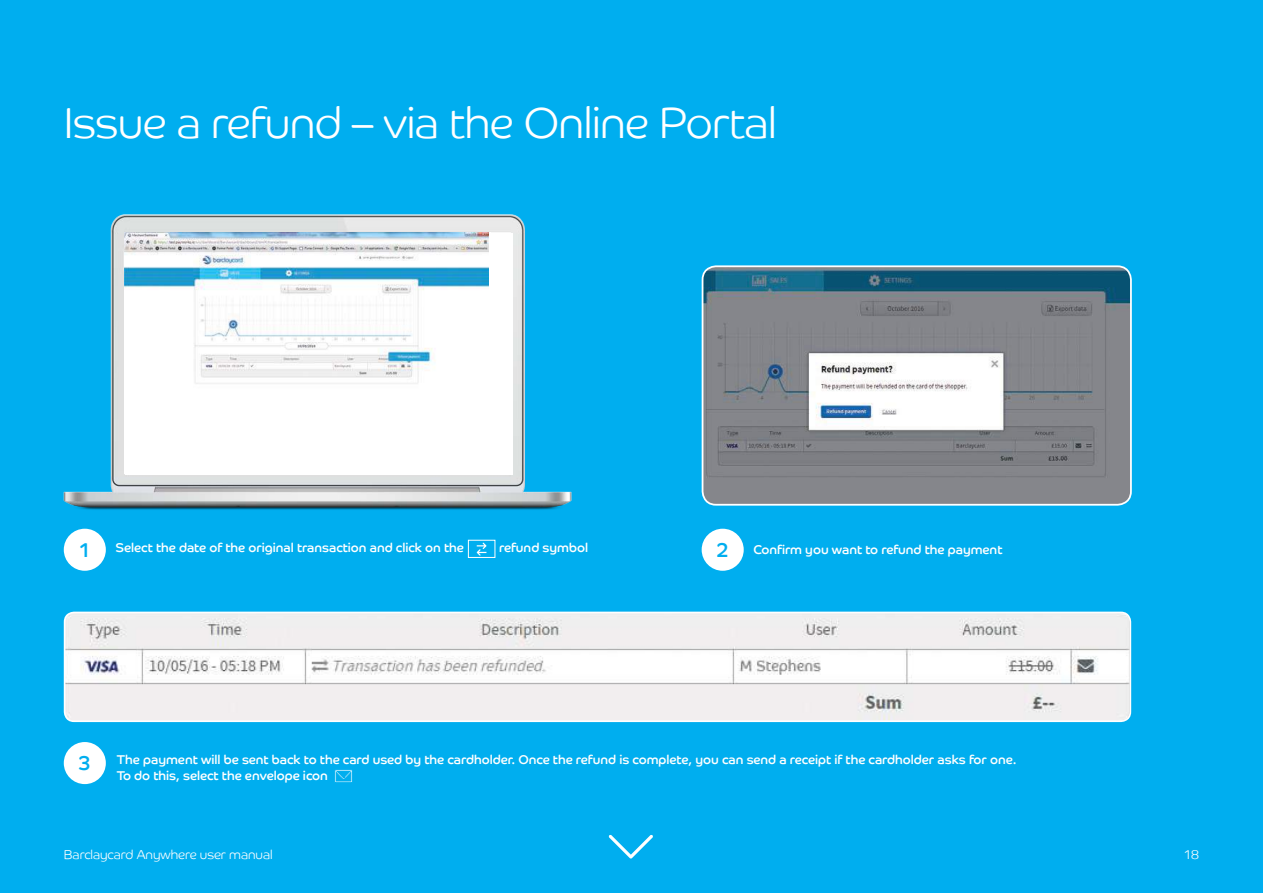
<style>
.page{position:relative;width:1263px;height:893px;background:#00aeef}
.page>*{position:absolute;margin:0;border:0;box-sizing:border-box;transform-origin:0 0}
.t1{font:43.5px "Barclaycard Co Lt";letter-spacing:-.01em;color:#fff}
.t2{font:20.1px "Barclaycard Co";color:#00aeef}
.t3{font:12.75px/15.8px "Barclaycard Co";color:#fff}
.t4{font:12.75px "Barclaycard Co Lt";color:#fff}
</style>
<div class="page">
<svg style="left:609px;top:835px;width:44px;height:24px"></svg>
<img style="left:65px;top:612px;width:1065px;height:109px">
<div style="left:64px;top:612px;width:1067px;height:110px;border:2px solid #fff;border-radius:9px"></div>
<img style="left:702px;top:267px;width:427px;height:237px">
<div style="left:702px;top:265px;width:430px;height:241px;border:2px solid #fff;border-radius:13px"></div>
<img style="left:63px;top:214px;width:509px;height:332px">
<div style="left:125px;top:233px;width:387px;height:242px;background:#fff"></div>
<img style="left:125px;top:233px;width:364px;height:151px">
<div style="left:64px;top:529px;width:42px;height:42px;background:#fff;border-radius:50%"></div>
<div style="left:702px;top:529px;width:42px;height:42px;background:#fff;border-radius:50%"></div>
<div style="left:64px;top:742px;width:42px;height:42px;background:#fff;border-radius:50%"></div>
<div style="left:468px;top:540px;width:27px;height:18px;border:1px solid #fff"></div>
<svg style="left:477px;top:543px;width:9px;height:13px"></svg>
<svg style="left:334px;top:769px;width:19px;height:14px"></svg>
<h1 class="t1" style="left:64px;top:97px;width:715px">Issue a refund – via the Online Portal</h1>
<p class="t3" style="left:115px;top:540px;width:350px">Select the date of the original transaction and click on the</p>
<p class="t3" style="left:499px;top:540px;width:90px">refund symbol</p>
<h2 class="t2" style="left:80px;top:538px;width:11px">1</h2>
<h2 class="t2" style="left:717px;top:538px;width:13px">2</h2>
<p class="t3" style="left:753px;top:541px;width:251px">Confirm you want to refund the payment</p>
<h2 class="t2" style="left:79px;top:751px;width:13px">3</h2>
<p class="t3" style="left:117px;top:752px;width:901px">The payment will be sent back to the card used by the cardholder. Once the refund is complete, you can send a receipt if the cardholder asks for one.<br>To do this, select the envelope icon</p>
<p class="t4" style="left:64px;top:847px;width:210px">Barclaycard Anywhere user manual</p>
<p class="t4" style="left:1185px;top:847px;width:16px">18</p>
</div>
